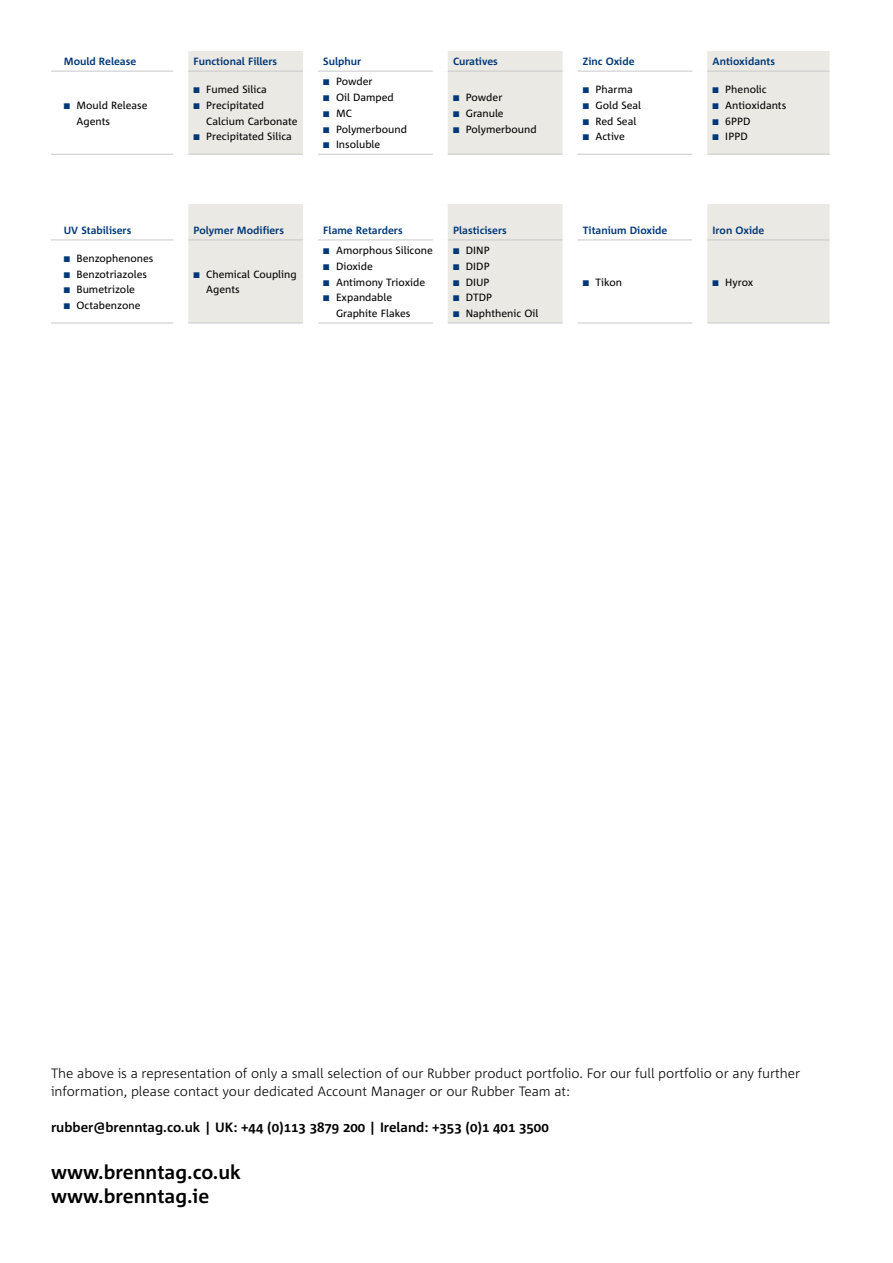
<style>
.page{position:relative;width:893px;height:1263px;background:#fff}
.page>*{position:absolute;margin:0;border:0;box-sizing:border-box;transform-origin:0 0}
.t1{font:700 19.5px/23.4px "Corpid E1 s";color:#000}
.t2{font:300 13.5px/18px "Corpid E1 s";color:#000}
.t3{font:700 13.5px "Corpid E1 s";color:#000}
.t4{font:10.5px/15.8px "Corpid E1 s";color:#000}
.t5{font:700 10.5px "Corpid E1 s";color:#003878}
.s1{color:#003878}
</style>
<div class="page">
<svg style="left:188px;top:51px;width:641px;height:103px;fill:#ebe9e4"></svg>
<div style="left:303px;top:51px;width:15px;height:20px;background:#fff"></div>
<div style="left:433px;top:51px;width:15px;height:20px;background:#fff"></div>
<div style="left:562px;top:51px;width:16px;height:20px;background:#fff"></div>
<div style="left:692px;top:51px;width:15px;height:20px;background:#fff"></div>
<div style="left:303px;top:71px;width:15px;height:84px;background:#fff"></div>
<div style="left:433px;top:71px;width:15px;height:84px;background:#fff"></div>
<div style="left:562px;top:71px;width:16px;height:84px;background:#fff"></div>
<div style="left:692px;top:71px;width:15px;height:84px;background:#fff"></div>
<hr style="left:51px;top:71px;width:122px;height:1px;background:#c7c8ca">
<hr style="left:188px;top:71px;width:115px;height:1px;background:#c7c8ca">
<hr style="left:318px;top:71px;width:115px;height:1px;background:#c7c8ca">
<hr style="left:448px;top:71px;width:114px;height:1px;background:#c7c8ca">
<hr style="left:578px;top:71px;width:114px;height:1px;background:#c7c8ca">
<hr style="left:707px;top:71px;width:122px;height:1px;background:#c7c8ca">
<hr style="left:51px;top:154px;width:122px;height:1px;background:#c7c8ca">
<hr style="left:188px;top:154px;width:115px;height:1px;background:#c7c8ca">
<hr style="left:318px;top:154px;width:115px;height:1px;background:#c7c8ca">
<hr style="left:448px;top:154px;width:114px;height:1px;background:#c7c8ca">
<hr style="left:578px;top:154px;width:114px;height:1px;background:#c7c8ca">
<hr style="left:707px;top:154px;width:122px;height:1px;background:#c7c8ca">
<svg style="left:188px;top:204px;width:641px;height:119px;fill:#ebe9e4"></svg>
<div style="left:303px;top:204px;width:15px;height:36px;background:#fff"></div>
<div style="left:433px;top:204px;width:15px;height:36px;background:#fff"></div>
<div style="left:562px;top:204px;width:16px;height:36px;background:#fff"></div>
<div style="left:692px;top:204px;width:15px;height:36px;background:#fff"></div>
<div style="left:303px;top:240px;width:15px;height:83px;background:#fff"></div>
<div style="left:433px;top:240px;width:15px;height:83px;background:#fff"></div>
<div style="left:562px;top:240px;width:16px;height:83px;background:#fff"></div>
<div style="left:692px;top:240px;width:15px;height:83px;background:#fff"></div>
<hr style="left:51px;top:240px;width:122px;height:1px;background:#c7c8ca">
<hr style="left:188px;top:240px;width:115px;height:1px;background:#c7c8ca">
<hr style="left:318px;top:240px;width:115px;height:1px;background:#c7c8ca">
<hr style="left:448px;top:240px;width:114px;height:1px;background:#c7c8ca">
<hr style="left:578px;top:240px;width:114px;height:1px;background:#c7c8ca">
<hr style="left:707px;top:240px;width:122px;height:1px;background:#c7c8ca">
<hr style="left:51px;top:323px;width:122px;height:1px;background:#c7c8ca">
<hr style="left:188px;top:323px;width:115px;height:1px;background:#c7c8ca">
<hr style="left:318px;top:323px;width:115px;height:1px;background:#c7c8ca">
<hr style="left:448px;top:323px;width:114px;height:1px;background:#c7c8ca">
<hr style="left:578px;top:323px;width:114px;height:1px;background:#c7c8ca">
<hr style="left:707px;top:323px;width:122px;height:1px;background:#c7c8ca">
<p class="t5" style="left:64px;top:55px;width:74px">Mould Release</p>
<p class="t5" style="left:194px;top:55px;width:85px">Functional Fillers</p>
<p class="t5" style="left:323px;top:55px;width:40px">Sulphur</p>
<p class="t5" style="left:453px;top:55px;width:46px">Curatives</p>
<p class="t5" style="left:583px;top:55px;width:53px">Zinc Oxide</p>
<p class="t5" style="left:713px;top:55px;width:64px">Antioxidants</p>
<p class="t4" style="left:77px;top:97px;width:73px;text-indent:-13px"><span class="s1">■</span> Mould Release<br>Agents</p>
<p class="t4" style="left:323px;top:73px;width:51px"><span class="s1">■</span> Powder</p>
<p class="t4" style="left:323px;top:89px;width:72px"><span class="s1">■</span> Oil Damped</p>
<p class="t4" style="left:323px;top:105px;width:30px"><span class="s1">■</span> MC</p>
<p class="t4" style="left:323px;top:121px;width:85px"><span class="s1">■</span> Polymerbound</p>
<p class="t4" style="left:323px;top:136px;width:59px"><span class="s1">■</span> Insoluble</p>
<p class="t4" style="left:194px;top:81px;width:75px"><span class="s1">■</span> Fumed Silica</p>
<p class="t4" style="left:206px;top:97px;width:93px;text-indent:-13px"><span class="s1">■</span> Precipitated<br>Calcium Carbonate</p>
<p class="t4" style="left:194px;top:129px;width:100px"><span class="s1">■</span> Precipitated Silica</p>
<p class="t4" style="left:583px;top:81px;width:51px"><span class="s1">■</span> Pharma</p>
<p class="t4" style="left:583px;top:97px;width:60px"><span class="s1">■</span> Gold Seal</p>
<p class="t4" style="left:583px;top:113px;width:55px"><span class="s1">■</span> Red Seal</p>
<p class="t4" style="left:583px;top:129px;width:44px"><span class="s1">■</span> Active</p>
<p class="t4" style="left:713px;top:81px;width:56px"><span class="s1">■</span> Phenolic</p>
<p class="t4" style="left:713px;top:97px;width:75px"><span class="s1">■</span> Antioxidants</p>
<p class="t4" style="left:713px;top:113px;width:39px"><span class="s1">■</span> 6PPD</p>
<p class="t4" style="left:713px;top:129px;width:37px"><span class="s1">■</span> IPPD</p>
<p class="t4" style="left:453px;top:89px;width:51px"><span class="s1">■</span> Powder</p>
<p class="t4" style="left:453px;top:105px;width:52px"><span class="s1">■</span> Granule</p>
<p class="t4" style="left:453px;top:121px;width:85px"><span class="s1">■</span> Polymerbound</p>
<p class="t5" style="left:64px;top:224px;width:69px">UV Stabilisers</p>
<p class="t5" style="left:194px;top:224px;width:92px">Polymer Modifiers</p>
<p class="t5" style="left:323px;top:224px;width:81px">Flame Retarders</p>
<p class="t5" style="left:453px;top:224px;width:55px">Plasticisers</p>
<p class="t5" style="left:583px;top:224px;width:86px">Titanium Dioxide</p>
<p class="t5" style="left:713px;top:224px;width:53px">Iron Oxide</p>
<p class="t4" style="left:64px;top:250px;width:91px"><span class="s1">■</span> Benzophenones</p>
<p class="t4" style="left:64px;top:266px;width:85px"><span class="s1">■</span> Benzotriazoles</p>
<p class="t4" style="left:64px;top:282px;width:73px"><span class="s1">■</span> Bumetrizole</p>
<p class="t4" style="left:64px;top:297px;width:78px"><span class="s1">■</span> Octabenzone</p>
<p class="t4" style="left:323px;top:242px;width:111px"><span class="s1">■</span> Amorphous Silicone</p>
<p class="t4" style="left:323px;top:258px;width:51px"><span class="s1">■</span> Dioxide</p>
<p class="t4" style="left:323px;top:274px;width:103px"><span class="s1">■</span> Antimony Trioxide</p>
<p class="t4" style="left:336px;top:289px;width:76px;text-indent:-13px"><span class="s1">■</span> Expandable<br>Graphite Flakes</p>
<p class="t4" style="left:453px;top:242px;width:38px"><span class="s1">■</span> DINP</p>
<p class="t4" style="left:453px;top:258px;width:38px"><span class="s1">■</span> DIDP</p>
<p class="t4" style="left:453px;top:274px;width:38px"><span class="s1">■</span> DIUP</p>
<p class="t4" style="left:453px;top:289px;width:41px"><span class="s1">■</span> DTDP</p>
<p class="t4" style="left:453px;top:305px;width:87px"><span class="s1">■</span> Naphthenic Oil</p>
<p class="t4" style="left:206px;top:266px;width:92px;text-indent:-13px"><span class="s1">■</span> Chemical Coupling<br>Agents</p>
<p class="t4" style="left:583px;top:274px;width:41px"><span class="s1">■</span> Tikon</p>
<p class="t4" style="left:713px;top:274px;width:42px"><span class="s1">■</span> Hyrox</p>
<p class="t2" style="left:51px;top:1064px;width:751px">The above is a representation of only a small selection of our Rubber product portfolio. For our full portfolio or any further information, please contact your dedicated Account Manager or our Rubber Team at:</p>
<p class="t3" style="left:51px;top:1119px;width:499px">rubber@brenntag.co.uk | UK: +44 (0)113 3879 200 | Ireland: +353 (0)1 401 3500</p>
<h1 class="t1" style="left:51px;top:1160px;width:191px">www.brenntag.co.uk www.brenntag.ie</h1>
</div>
